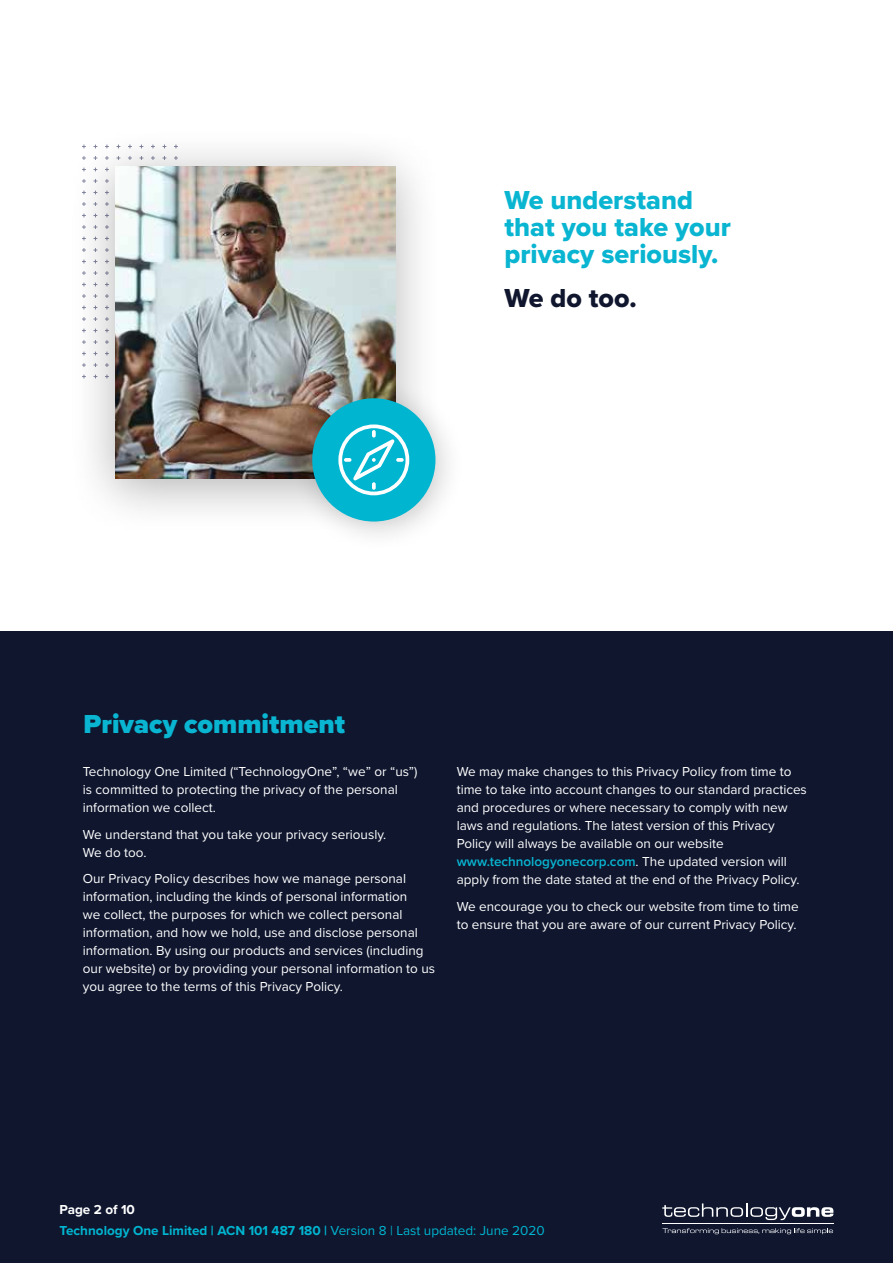
<style>
.page{position:relative;width:893px;height:1263px;background:#fff}
.page>*{position:absolute;margin:0;border:0;box-sizing:border-box;transform-origin:0 0}
.t1{font:27px/27px "Proxima Nova Extrabld";color:#09b5d1}
.t2{font:900 27px "Proxima Nova";color:#09b5d1}
.t3{font:27px "Proxima Nova Extrabld";color:#0f162e}
.t4{font:13.5px/18px "Proxima Nova";color:#fff}
.t5{font:700 13.5px/20.7px "Proxima Nova";color:#00b5d0}
.s1{font-weight:600;color:#09b5d1}
.s2{color:#fff}
.s3{font-weight:400}
</style>
<div class="page">
<div style="left:0;top:1175px;width:893px;height:88px;background:#0f162e"></div>
<svg style="left:662px;top:1203px;width:171px;height:17px"></svg>
<hr style="left:662px;top:1223px;width:171px;height:1px;background:#fff">
<svg style="left:662px;top:1228px;width:171px;height:6px"></svg>
<div style="left:0;top:631px;width:893px;height:544px;background:#0f162e"></div>
<div style="left:68px;top:127px;width:375px;height:408px;background:#000;opacity:.3"></div>
<img style="left:116px;top:166px;width:279px;height:312px">
<div style="left:290px;top:376px;width:177px;height:177px;background:#000;opacity:.2"></div>
<div style="left:312px;top:398px;width:123px;height:123px;background:#00b5d0;border-radius:50%"></div>
<svg style="left:338px;top:424px;width:71px;height:71px"></svg>
<h1 class="t1" style="left:505px;top:186px;width:228px">We understand that you take your privacy seriously.</h1>
<h1 class="t3" style="left:505px;top:277px;width:134px">We do too.</h1>
<h1 class="t2" style="left:84px;top:704px;width:263px">Privacy commitment</h1>
<p class="t4" style="left:83px;top:762px;width:336px">Technology One Limited (“TechnologyOne”, “we” or “us”) is committed to protecting the privacy of the personal information we collect.</p>
<p class="t4" style="left:83px;top:824px;width:305px">We understand that you take your privacy seriously.<br>We do too.</p>
<p class="t4" style="left:83px;top:869px;width:354px">Our Privacy Policy describes how we manage personal information, including the kinds of personal information<br>we collect, the purposes for which we collect personal information, and how we hold, use and disclose personal information. By using our products and services (including our website) or by providing your personal information to us you agree to the terms of this Privacy Policy.</p>
<p class="t4" style="left:457px;top:762px;width:352px">We may make changes to this Privacy Policy from time to time to take into account changes to our standard practices and procedures or where necessary to comply with new laws and regulations. The latest version of this Privacy Policy will always be available on our website <span class="s1">www.technologyonecorp.com</span>. The updated version will apply from the date stated at the end of the Privacy Policy.</p>
<p class="t4" style="left:457px;top:896px;width:343px">We encourage you to check our website from time to time to ensure that you are aware of our current Privacy Policy.</p>
<p class="t5" style="left:60px;top:1199px;width:487px"><span class="s2">Page 2 of 10<br></span>Technology One Limited | ACN 101 487 180 | <span class="s3">Version 8 | Last updated: June 2020</span></p>
</div>
